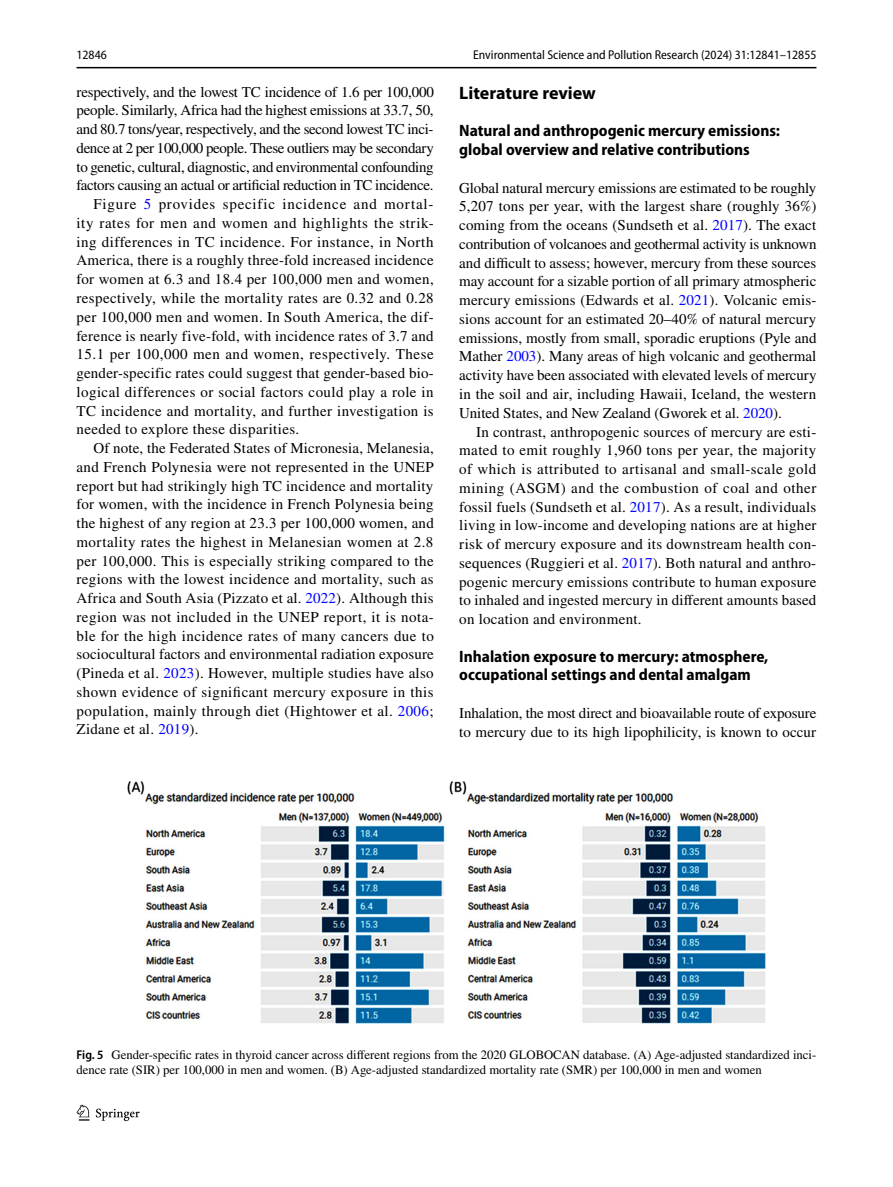
<style>
.page{position:relative;width:893px;height:1187px;background:#fff}
.page>*{position:absolute;margin:0;border:0;box-sizing:border-box;transform-origin:0 0}
.t1{font:700 18px "Myriad Pro";letter-spacing:-.005em;color:#000}
.t2{font:700 semi-condensed 16.5px/18.8px "Myriad Pro";color:#000}
.t3{font:15px/18.8px "STIX";letter-spacing:.02em;color:#000;text-align:justify}
.t4{font:15px "STIX";letter-spacing:-.02em;color:#000}
.t5{font:15px/18.8px "STIX";letter-spacing:-.01em;color:#000}
.t6{font:15px "STIX";letter-spacing:-.015em;color:#000}
.t7{font:15px "STIX";letter-spacing:-.025em;color:#000}
.t8{font:15px "STIX";letter-spacing:.04em;color:#000}
.t9{font:15px "STIX";letter-spacing:.055em;color:#000}
.t10{font:12.75px/15px "STIX";color:#000}
.t11{font:semi-condensed 12.75px "Myriad Pro";color:#000}
.s1{color:#00f}
.s2{font-family:"Myriad Pro";font-weight:600;font-stretch:semi-condensed}
</style>
<div class="page">
<hr style="left:77px;top:67px;width:739px;height:1px;background:#000">
<svg style="left:77px;top:1104px;width:12px;height:16px"></svg>
<svg style="left:96px;top:1108px;width:44px;height:12px"></svg>
<img style="left:128px;top:781px;width:637px;height:242px">
<p class="t11" style="left:77px;top:48px;width:32px">12846</p>
<p class="t11" style="left:473px;top:48px;width:345px">Environmental Science and Pollution Research (2024) 31:12841–12855</p>
<p class="t5" style="left:77px;top:83px;width:359px">respectively, and the lowest TC incidence of 1.6 per 100,000</p>
<p class="t6" style="left:77px;top:100px;width:359px">people. Similarly, Africa had the highest emissions at 33.7, 50,</p>
<p class="t4" style="left:77px;top:119px;width:359px">and 80.7 tons/year, respectively, and the second lowest TC inci-</p>
<p class="t7" style="left:77px;top:137px;width:359px">dence at 2 per 100,000 people. These outliers may be secondary</p>
<p class="t4" style="left:77px;top:156px;width:359px">to genetic, cultural, diagnostic, and environmental confounding</p>
<p class="t4" style="left:77px;top:175px;width:359px">factors causing an actual or artificial reduction in TC incidence.</p>
<p class="t9" style="left:94px;top:194px;width:341px">Figure <span class="s1">5</span> provides specific incidence and mortal-</p>
<p class="t8" style="left:77px;top:212px;width:359px">ity rates for men and women and highlights the strik-</p>
<p class="t3" style="left:77px;top:233px;width:358px">ing differences in TC incidence. For instance, in North</p>
<p class="t3" style="left:77px;top:252px;width:359px">America, there is a roughly three-fold increased incidence</p>
<p class="t3" style="left:77px;top:271px;width:359px">for women at 6.3 and 18.4 per 100,000 men and women,</p>
<p class="t3" style="left:77px;top:289px;width:359px">respectively, while the mortality rates are 0.32 and 0.28</p>
<p class="t3" style="left:77px;top:308px;width:359px">per 100,000 men and women. In South America, the dif-</p>
<p class="t3" style="left:77px;top:327px;width:359px">ference is nearly five-fold, with incidence rates of 3.7 and</p>
<p class="t3" style="left:77px;top:346px;width:359px">15.1 per 100,000 men and women, respectively. These</p>
<p class="t3" style="left:77px;top:364px;width:359px">gender-specific rates could suggest that gender-based bio-</p>
<p class="t3" style="left:77px;top:383px;width:359px">logical differences or social factors could play a role in</p>
<p class="t3" style="left:77px;top:402px;width:359px">TC incidence and mortality, and further investigation is</p>
<p class="t3" style="left:77px;top:421px;width:224px">needed to explore these disparities.</p>
<p class="t3" style="left:94px;top:439px;width:342px">Of note, the Federated States of Micronesia, Melanesia,</p>
<p class="t3" style="left:77px;top:458px;width:359px">and French Polynesia were not represented in the UNEP</p>
<p class="t3" style="left:77px;top:477px;width:358px">report but had strikingly high TC incidence and mortality</p>
<p class="t3" style="left:77px;top:496px;width:359px">for women, with the incidence in French Polynesia being</p>
<p class="t3" style="left:77px;top:514px;width:359px">the highest of any region at 23.3 per 100,000 women, and</p>
<p class="t3" style="left:77px;top:533px;width:358px">mortality rates the highest in Melanesian women at 2.8</p>
<p class="t3" style="left:77px;top:552px;width:359px">per 100,000. This is especially striking compared to the</p>
<p class="t3" style="left:77px;top:571px;width:359px">regions with the lowest incidence and mortality, such as</p>
<p class="t3" style="left:77px;top:589px;width:358px">Africa and South Asia (Pizzato et al. <span class="s1">2022</span>). Although this</p>
<p class="t3" style="left:77px;top:608px;width:359px">region was not included in the UNEP report, it is nota-</p>
<p class="t3" style="left:77px;top:627px;width:359px">ble for the high incidence rates of many cancers due to</p>
<p class="t3" style="left:77px;top:646px;width:359px">sociocultural factors and environmental radiation exposure</p>
<p class="t3" style="left:77px;top:664px;width:359px">(Pineda et al. <span class="s1">2023</span>). However, multiple studies have also</p>
<p class="t3" style="left:77px;top:683px;width:359px">shown evidence of significant mercury exposure in this</p>
<p class="t3" style="left:77px;top:702px;width:359px">population, mainly through diet (Hightower et al. <span class="s1">2006</span>;</p>
<p class="t3" style="left:77px;top:721px;width:124px">Zidane et al. <span class="s1">2019</span>).</p>
<p class="t1" style="left:459px;top:81px;width:138px">Literature review</p>
<p class="t2" style="left:459px;top:122px;width:322px">Natural and anthropogenic mercury emissions: global overview and relative contributions</p>
<p class="t3" style="left:459px;top:179px;width:359px">Global natural mercury emissions are estimated to be roughly 5,207 tons per year, with the largest share (roughly 36%) coming from the oceans (Sundseth et al. <span class="s1">2017</span>). The exact contribution of volcanoes and geothermal activity is unknown and difficult to assess; however, mercury from these sources may account for a sizable portion of all primary atmospheric mercury emissions (Edwards et al. <span class="s1">2021</span>). Volcanic emis&shy;sions account for an estimated 20–40% of natural mercury emissions, mostly from small, sporadic eruptions (Pyle and Mather <span class="s1">2003</span>). Many areas of high volcanic and geothermal activity have been associated with elevated levels of mercury in the soil and air, including Hawaii, Iceland, the western United States, and New Zealand (Gworek et al. <span class="s1">2020</span>).</p>
<p class="t3" style="left:459px;top:423px;width:359px;text-indent:17px">In contrast, anthropogenic sources of mercury are esti&shy;mated to emit roughly 1,960 tons per year, the majority of which is attributed to artisanal and small-scale gold mining (ASGM) and the combustion of coal and other fossil fuels (Sundseth et al. <span class="s1">2017</span>). As a result, individuals living in low-income and developing nations are at higher risk of mercury exposure and its downstream health con&shy;sequences (Ruggieri et al. <span class="s1">2017</span>). Both natural and anthro&shy;pogenic mercury emissions contribute to human exposure to inhaled and ingested mercury in different amounts based on location and environment.</p>
<p class="t2" style="left:459px;top:647px;width:311px">Inhalation exposure to mercury: atmosphere, occupational settings and dental amalgam</p>
<p class="t5" style="left:459px;top:704px;width:359px">Inhalation, the most direct and bioavailable route of exposure to mercury due to its high lipophilicity, is known to occur</p>
<p class="t10" style="left:77px;top:1047px;width:741px"><span class="s2">Fig. 5</span> Gender-specific rates in thyroid cancer across different regions from the 2020 GLOBOCAN database. (A) Age-adjusted standardized inci&shy;dence rate (SIR) per 100,000 in men and women. (B) Age-adjusted standardized mortality rate (SMR) per 100,000 in men and women</p>
</div>
